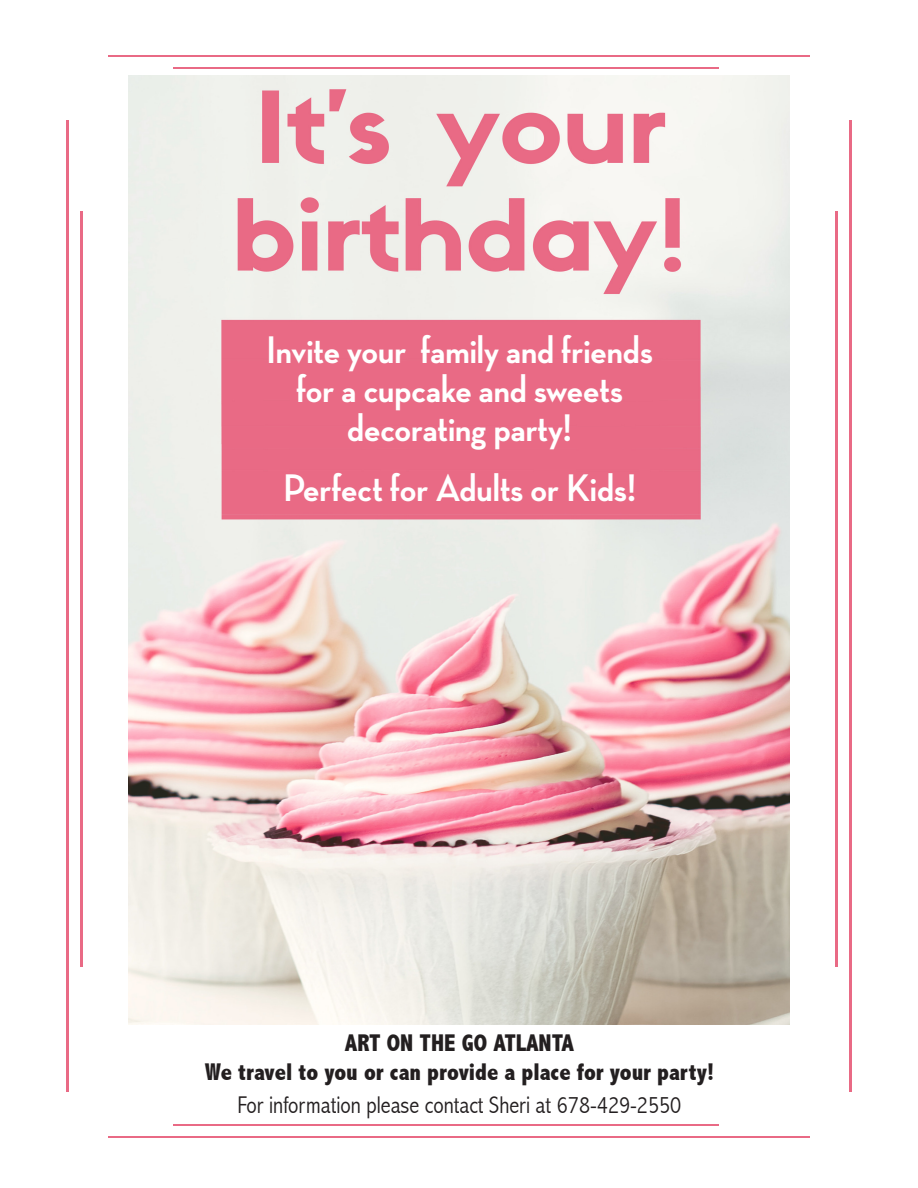
<style>
.page{position:relative;width:918px;height:1188px;background:#fff}
.page>*{position:absolute;margin:0;border:0;box-sizing:border-box;transform-origin:0 0}
.t1{font:700 39.15px/39px "Neutra Display";color:#fff;text-align:center}
.t2{font:800 condensed 24.15px/29.1px "Abadi";color:#231f20;text-align:center}
.t3{font:300 condensed 24.15px "Abadi";color:#231f20}
</style>
<div class="page">
<img style="left:129px;top:76px;width:660px;height:948px">
<hr style="left:108px;top:1136px;width:702px;height:2px;background:#e96a85">
<hr style="left:173px;top:1124px;width:546px;height:2px;background:#e96a85">
<hr style="left:108px;top:55px;width:702px;height:2px;background:#e96a85">
<hr style="left:173px;top:67px;width:546px;height:2px;background:#e96a85">
<hr style="left:67px;top:120px;width:2px;height:972px;background:#e96a85">
<hr style="left:80px;top:211px;width:2px;height:756px;background:#e96a85">
<hr style="left:849px;top:120px;width:2px;height:972px;background:#e96a85">
<hr style="left:836px;top:211px;width:2px;height:756px;background:#e96a85">
<p class="t1" style="left:266px;top:331px;width:388px">Invite your family and friends for a cupcake and sweets decorating party!</p>
<p class="t1" style="left:283px;top:469px;width:355px">Perfect for Adults or Kids!</p>
<p class="t2" style="left:205px;top:1028px;width:511px">ART ON THE GO ATLANTA<br>We travel to you or can provide a place for your party!</p>
<p class="t3" style="left:237px;top:1091px;width:445px">For information please contact Sheri at 678-429-2550</p>
</div>
